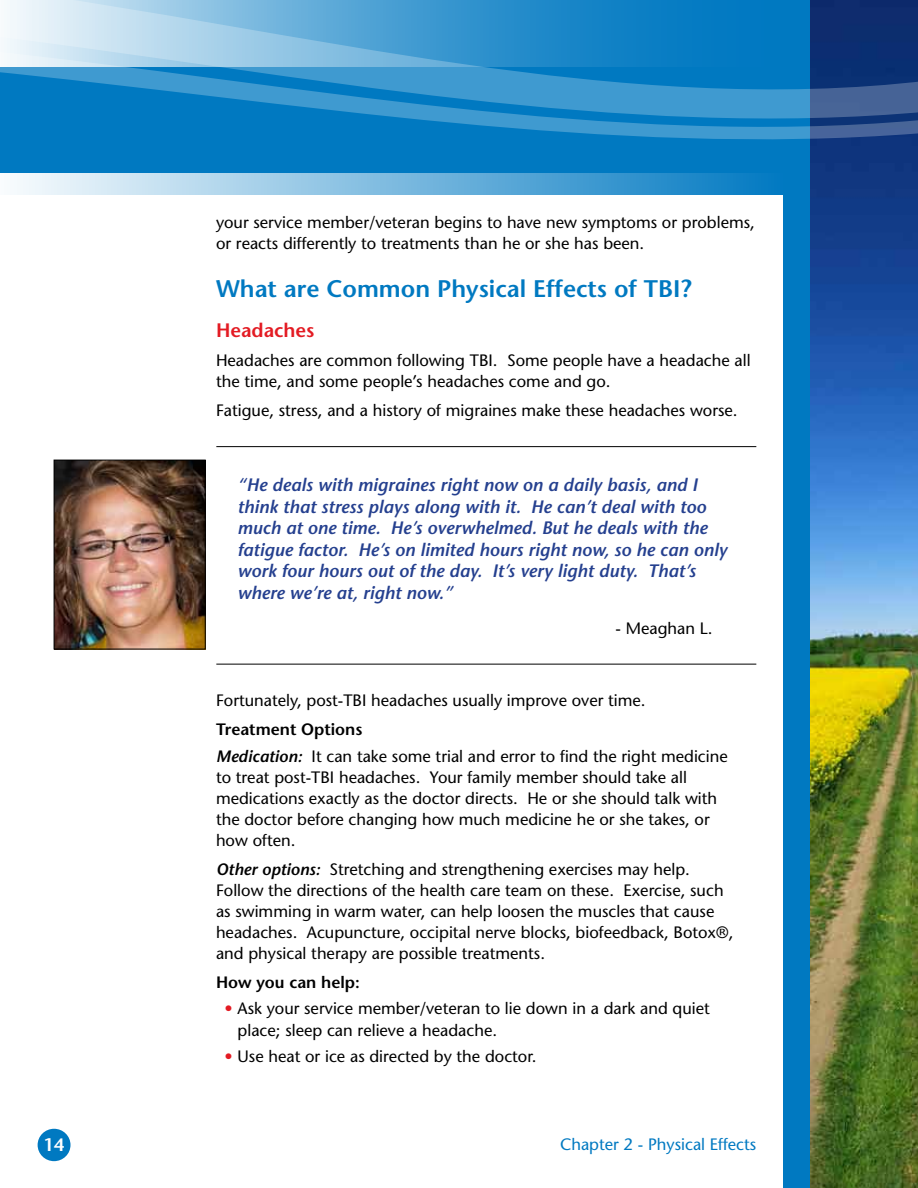
<style>
.page{position:relative;width:918px;height:1188px;background:#0079c1}
.page>*{position:absolute;margin:0;border:0;box-sizing:border-box;transform-origin:0 0}
.t1{font:600 24px "Stone Sans";color:#0079c1}
.t2{font:600 19.5px "Stone Sans";color:#e31b23}
.t3{font:italic 600 18px/21.6px "Stone Sans";color:#25408f}
.t4{font:600 18px "Stone Sans";color:#fff}
.t5{font:16.5px/21px "Stone Sans";color:#000}
.t6{font:16.5px "Stone Sans";color:#0079c1}
.t7{font:600 16.5px "Stone Sans";color:#000}
.s1{font-weight:600}
.s2{font-weight:600;font-style:italic}
.s3{color:#e31b23}
</style>
<div class="page">
<div style="left:0;top:175px;width:783px;height:1013px;background:#fff"></div>
<div style="left:0;top:173px;width:785px;height:21px;background:linear-gradient(to right,#f9fcfe,#0079c1)"></div>
<div style="left:38px;top:1129px;width:33px;height:32px;background:#0079c1;border-radius:50%"></div>
<img style="left:810px;top:141px;width:108px;height:1047px">
<svg style="left:0;top:0;width:917px;height:50px"></svg>
<svg style="left:0;top:50px;width:917px;height:91px"></svg>
<svg style="left:917px;top:0;width:1px;height:141px"></svg>
<hr style="left:216px;top:446px;width:540px;height:1px;background:#000">
<hr style="left:216px;top:664px;width:540px;height:1px;background:#000">
<img style="left:56px;top:462px;width:148px;height:185px">
<div style="left:54px;top:460px;width:152px;height:189px;border:1px solid #000"></div>
<p class="t4" style="left:43px;top:1134px;width:22px">14</p>
<p class="t5" style="left:216px;top:212px;width:540px">your service member/veteran begins to have new symptoms or problems, or reacts differently to treatments than he or she has been.</p>
<h1 class="t1" style="left:216px;top:274px;width:477px">What are Common Physical Effects of TBI?</h1>
<p class="t2" style="left:216px;top:318px;width:100px">Headaches</p>
<p class="t5" style="left:216px;top:349px;width:536px">Headaches are common following TBI. Some people have a headache all the time, and some people’s headaches come and go.</p>
<p class="t5" style="left:216px;top:399px;width:523px">Fatigue, stress, and a history of migraines make these headaches worse.</p>
<p class="t3" style="left:238px;top:474px;width:491px">“He deals with migraines right now on a daily basis, and I think that stress plays along with it. He can’t deal with too much at one time. He’s overwhelmed. But he deals with the fatigue factor. He’s on limited hours right now, so he can only work four hours out of the day. It’s very light duty. That’s where we’re at, right now.”</p>
<p class="t5" style="left:616px;top:618px;width:98px">- Meaghan L.</p>
<p class="t5" style="left:216px;top:690px;width:431px">Fortunately, post-TBI headaches usually improve over time.</p>
<p class="t5" style="left:216px;top:717px;width:513px;line-height:26.4px"><span class="s1">Treatment Options<br></span><span class="s2">Medication:</span> It can take some trial and error to find the right medicine</p>
<p class="t5" style="left:216px;top:767px;width:503px">to treat post-TBI headaches. Your family member should take all medications exactly as the doctor directs. He or she should talk with the doctor before changing how much medicine he or she takes, or how often.</p>
<p class="t5" style="left:216px;top:859px;width:519px"><span class="s2">Other options:</span> Stretching and strengthening exercises may help.<br>Follow the directions of the health care team on these. Exercise, such as swimming in warm water, can help loosen the muscles that cause headaches. Acupuncture, occipital nerve blocks, biofeedback, Botox®, and physical therapy are possible treatments.</p>
<p class="t7" style="left:216px;top:972px;width:145px">How you can help:</p>
<p class="t5" style="left:238px;top:998px;width:474px;text-indent:-13px"><span class="s3">•</span> Ask your service member/veteran to lie down in a dark and quiet place; sleep can relieve a headache.</p>
<p class="t5" style="left:225px;top:1046px;width:314px"><span class="s3">•</span> Use heat or ice as directed by the doctor.</p>
<p class="t6" style="left:560px;top:1135px;width:198px">Chapter 2 - Physical Effects</p>
</div>
